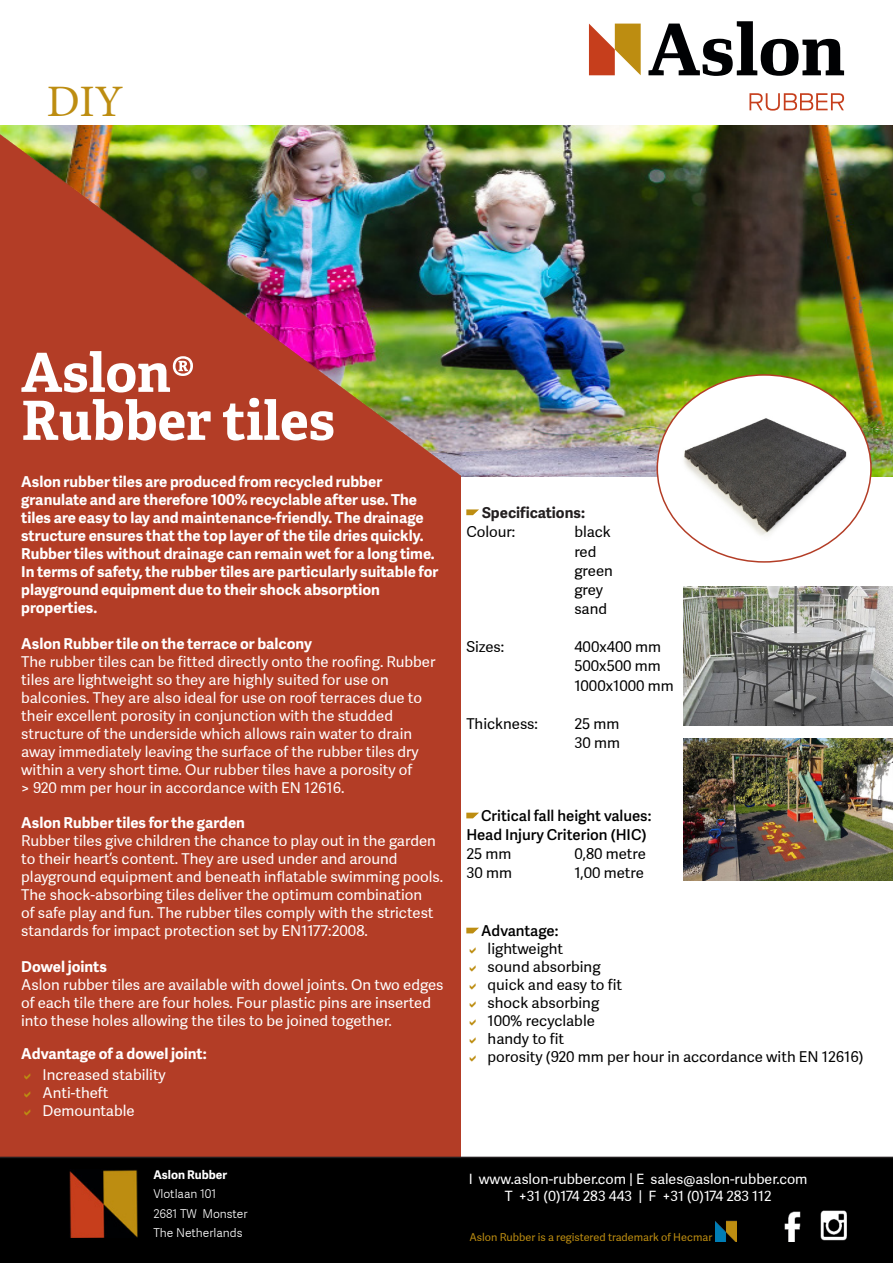
<style>
.page{position:relative;width:893px;height:1263px;background:#fff}
.page>*{position:absolute;margin:0;border:0;box-sizing:border-box;transform-origin:0 0}
.Koptitel{font:700 54px "Adelle";color:#fff}
.t1{font:45px "Minion Pro";color:#bd8d11}
.Tekst_wit{font:15px/18px "Adelle Sans";color:#fff}
.Tekst_wit-2{font:700 15px/18px "Adelle Sans";color:#fff}
.tekst_zwart{font:15px "Adelle Sans";color:#000}
.tekst_zwart-2{font:600 15px "Adelle Sans";color:#000}
.t2{font:700 15px "Adelle Sans";color:#231f20}
.t3{font:14.25px "Adelle Sans";color:#fff}
.t4{font:300 12px "Adelle Sans";color:#fff}
.t5{font:700 12px "Adelle Sans";color:#fff}
.t6{font:10.8px "Adelle Sans";color:#bd8d11}
</style>
<div class="page">
<img style="left:461px;top:125px;width:432px;height:352px">
<img style="left:0;top:125px;width:461px;height:1032px">
<img style="left:684px;top:586px;width:209px;height:139px">
<img style="left:684px;top:738px;width:209px;height:143px">
<div style="left:0;top:1157px;width:893px;height:106px;background:#000"></div>
<img style="left:715px;top:1220px;width:21px;height:22px">
<img style="left:69px;top:1169px;width:68px;height:68px">
<svg style="left:589px;top:24px;width:52px;height:51px"></svg>
<svg style="left:648px;top:21px;width:196px;height:55px"></svg>
<svg style="left:749px;top:93px;width:95px;height:18px"></svg>
<div style="left:657px;top:375px;width:214px;height:187px;background:#fff;border-radius:50%"></div>
<img style="left:676px;top:389px;width:176px;height:158px">
<img style="left:773px;top:1206px;width:35px;height:36px">
<img style="left:816px;top:1206px;width:34px;height:36px">
<svg style="left:466px;top:509px;width:13px;height:6px"></svg>
<svg style="left:466px;top:813px;width:13px;height:5px"></svg>
<svg style="left:466px;top:928px;width:13px;height:5px"></svg>
<svg style="left:25px;top:1073px;width:6px;height:7px"></svg>
<svg style="left:25px;top:1091px;width:6px;height:7px"></svg>
<svg style="left:25px;top:1109px;width:6px;height:7px"></svg>
<p class="t1" style="left:47px;top:71px;width:78px">DIY</p>
<p class="Koptitel" style="left:21px;top:340px;width:175px">Aslon®</p>
<p class="Koptitel" style="left:21px;top:388px;width:315px">Rubber tiles</p>
<p class="Tekst_wit-2" style="left:21px;top:473px;width:362px">Aslon rubber tiles are produced from recycled rubber</p>
<p class="Tekst_wit-2" style="left:21px;top:491px;width:419px">granulate and are therefore 100% recyclable after use. The tiles are easy to lay and maintenance-friendly. The drainage structure ensures that the top layer of the tile dries quickly.<br>Rubber tiles without drainage can remain wet for a long time.<br>In terms of safety, the rubber tiles are particularly suitable for playground equipment due to their shock absorption</p>
<p class="Tekst_wit-2" style="left:21px;top:599px;width:78px">properties.</p>
<p class="Tekst_wit-2" style="left:21px;top:635px;width:292px">Aslon Rubber tile on the terrace or balcony</p>
<p class="Tekst_wit" style="left:21px;top:653px;width:416px">The rubber tiles can be fitted directly onto the roofing. Rubber tiles are lightweight so they are highly suited for use on</p>
<p class="Tekst_wit" style="left:21px;top:689px;width:402px">balconies. They are also ideal for use on roof terraces due to their excellent porosity in conjunction with the studded</p>
<p class="Tekst_wit" style="left:21px;top:725px;width:399px">structure of the underside which allows rain water to drain away immediately leaving the surface of the rubber tiles dry within a very short time. Our rubber tiles have a porosity of</p>
<p class="Tekst_wit" style="left:21px;top:779px;width:325px">&gt; 920 mm per hour in accordance with EN 12616.</p>
<p class="Tekst_wit-2" style="left:21px;top:813px;width:225px">Aslon Rubber tiles for the garden</p>
<p class="Tekst_wit" style="left:21px;top:831px;width:416px">Rubber tiles give children the chance to play out in the garden to their heart’s content. They are used under and around</p>
<p class="Tekst_wit" style="left:21px;top:867px;width:424px">playground equipment and beneath inflatable swimming pools.<br>The shock-absorbing tiles deliver the optimum combination<br>of safe play and fun. The rubber tiles comply with the strictest standards for impact protection set by EN1177:2008.</p>
<p class="Tekst_wit-2" style="left:21px;top:957px;width:87px">Dowel joints</p>
<p class="Tekst_wit" style="left:21px;top:975px;width:424px">Aslon rubber tiles are available with dowel joints. On two edges of each tile there are four holes. Four plastic pins are inserted into these holes allowing the tiles to be joined together.</p>
<p class="Tekst_wit-2" style="left:21px;top:1044px;width:187px">Advantage of a dowel joint:</p>
<p class="Tekst_wit" style="left:43px;top:1066px;width:125px">Increased stability</p>
<p class="Tekst_wit" style="left:43px;top:1084px;width:68px">Anti-theft</p>
<p class="Tekst_wit" style="left:43px;top:1102px;width:94px">Demountable</p>
<p class="t5" style="left:153px;top:1168px;width:75px">Aslon Rubber</p>
<p class="t4" style="left:153px;top:1187px;width:65px">Vlotlaan 101</p>
<p class="t4" style="left:153px;top:1206px;width:96px">2681 TW Monster</p>
<p class="t4" style="left:153px;top:1226px;width:91px">The Netherlands</p>
<p class="t2" style="left:482px;top:504px;width:105px">Specifications:</p>
<p class="tekst_zwart" style="left:466px;top:524px;width:51px">Colour:</p>
<p class="tekst_zwart" style="left:574px;top:524px;width:38px">black</p>
<p class="tekst_zwart" style="left:574px;top:543px;width:24px">red</p>
<p class="tekst_zwart" style="left:574px;top:562px;width:40px">green</p>
<p class="tekst_zwart" style="left:574px;top:581px;width:30px">grey</p>
<p class="tekst_zwart" style="left:574px;top:600px;width:34px">sand</p>
<p class="tekst_zwart" style="left:466px;top:638px;width:40px">Sizes:</p>
<p class="tekst_zwart" style="left:574px;top:638px;width:88px">400x400 mm</p>
<p class="tekst_zwart" style="left:574px;top:658px;width:88px">500x500 mm</p>
<p class="tekst_zwart" style="left:574px;top:677px;width:101px">1000x1000 mm</p>
<p class="tekst_zwart" style="left:466px;top:715px;width:73px">Thickness:</p>
<p class="tekst_zwart" style="left:574px;top:715px;width:47px">25 mm</p>
<p class="tekst_zwart" style="left:574px;top:734px;width:47px">30 mm</p>
<p class="tekst_zwart-2" style="left:481px;top:807px;width:172px">Critical fall height values:</p>
<p class="tekst_zwart-2" style="left:466px;top:826px;width:182px">Head Injury Criterion (HIC)</p>
<p class="tekst_zwart" style="left:466px;top:846px;width:47px">25 mm</p>
<p class="tekst_zwart" style="left:574px;top:846px;width:73px">0,80 metre</p>
<p class="tekst_zwart" style="left:466px;top:865px;width:47px">30 mm</p>
<p class="tekst_zwart" style="left:574px;top:865px;width:71px">1,00 metre</p>
<p class="tekst_zwart-2" style="left:481px;top:922px;width:79px">Advantage:</p>
<p class="tekst_zwart" style="left:488px;top:940px;width:77px">lightweight</p>
<p class="tekst_zwart" style="left:488px;top:958px;width:115px">sound absorbing</p>
<p class="tekst_zwart" style="left:488px;top:976px;width:136px">quick and easy to fit</p>
<p class="tekst_zwart" style="left:488px;top:994px;width:113px">shock absorbing</p>
<p class="tekst_zwart" style="left:488px;top:1012px;width:109px">100% recyclable</p>
<p class="tekst_zwart" style="left:488px;top:1030px;width:78px">handy to fit</p>
<p class="tekst_zwart" style="left:488px;top:1048px;width:378px">porosity (920 mm per hour in accordance with EN 12616)</p>
<p class="t3" style="left:469px;top:1171px;width:340px">I www.aslon-rubber.com | E sales@aslon-rubber.com</p>
<p class="t3" style="left:505px;top:1188px;width:268px">T +31 (0)174 283 443 | F +31 (0)174 283 112</p>
<p class="t6" style="left:469px;top:1231px;width:244px">Aslon Rubber is a registered trademark of Hecmar</p>
</div>
